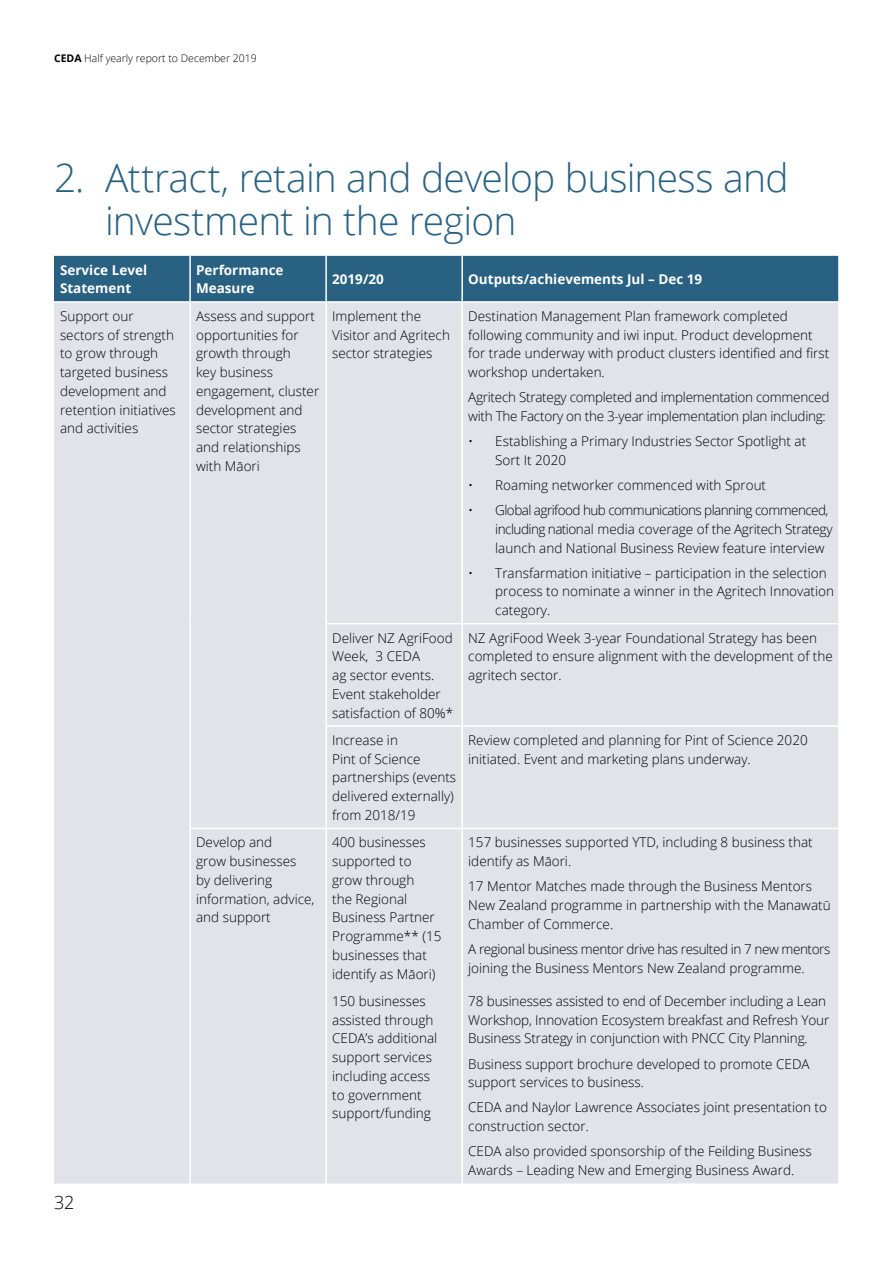
<style>
.page{position:relative;width:893px;height:1263px;background:#fff}
.page>*{position:absolute;margin:0;border:0;box-sizing:border-box;transform-origin:0 0}
.t1{font:300 39px/43.5px "Open Sans";letter-spacing:-.02em;color:#296183}
.t2{font:300 18px "Open Sans";color:#000}
.t3{font:300 13.5px/18.8px "Open Sans";color:#000}
.t4{font:300 13.5px/18.8px "Open Sans";letter-spacing:-.02em;color:#000}
.t5{font:300 13.5px/18.8px "Open Sans";letter-spacing:-.03em;color:#000}
.t6{font:700 13.5px/18.8px "Open Sans";color:#fff}
.t7{font:300 10.5px "Open Sans";color:#000}
.s1{font-weight:700}
</style>
<div class="page">
<div style="left:54px;top:256px;width:784px;height:45px;background:#296183"></div>
<div style="left:54px;top:303px;width:784px;height:880px;background:#e1e3e9"></div>
<hr style="left:189px;top:256px;width:2px;height:45px;background:#fff">
<hr style="left:325px;top:256px;width:2px;height:45px;background:#fff">
<hr style="left:461px;top:256px;width:2px;height:45px;background:#fff">
<hr style="left:189px;top:303px;width:2px;height:321px;background:#fff">
<hr style="left:325px;top:303px;width:2px;height:320px;background:#fff">
<hr style="left:461px;top:303px;width:2px;height:320px;background:#fff">
<hr style="left:189px;top:624px;width:2px;height:102px;background:#fff">
<hr style="left:325px;top:623px;width:137px;height:1px;background:#fff">
<hr style="left:325px;top:624px;width:2px;height:101px;background:#fff">
<hr style="left:462px;top:623px;width:376px;height:1px;background:#fff">
<hr style="left:461px;top:624px;width:2px;height:101px;background:#fff">
<hr style="left:189px;top:726px;width:2px;height:102px;background:#fff">
<hr style="left:325px;top:727px;width:2px;height:101px;background:#fff">
<hr style="left:461px;top:727px;width:2px;height:101px;background:#fff">
<hr style="left:189px;top:829px;width:2px;height:158px;background:#fff">
<hr style="left:325px;top:829px;width:2px;height:158px;background:#fff">
<hr style="left:461px;top:829px;width:2px;height:158px;background:#fff">
<hr style="left:189px;top:987px;width:2px;height:196px;background:#fff">
<hr style="left:325px;top:987px;width:2px;height:196px;background:#fff">
<hr style="left:461px;top:987px;width:2px;height:196px;background:#fff">
<hr style="left:325px;top:725px;width:137px;height:2px;background:#fff">
<hr style="left:462px;top:725px;width:376px;height:2px;background:#fff">
<hr style="left:189px;top:828px;width:137px;height:1px;background:#fff">
<hr style="left:326px;top:828px;width:136px;height:1px;background:#fff">
<hr style="left:462px;top:828px;width:376px;height:1px;background:#fff">
<p class="t7" style="left:54px;top:51px;width:204px"><span class="s1">CEDA</span> Half yearly report to December 2019</p>
<h1 class="t1" style="left:105px;top:155px;width:685px;text-indent:-51px">2. Attract, retain and develop business and investment in the region</h1>
<p class="t6" style="left:60px;top:260px;width:89px">Service Level<br>Statement</p>
<p class="t6" style="left:196px;top:260px;width:89px">Performance<br>Measure</p>
<p class="t6" style="left:332px;top:269px;width:53px">2019/20</p>
<p class="t6" style="left:468px;top:269px;width:235px">Outputs/achievements Jul – Dec 19</p>
<p class="t3" style="left:60px;top:306px;width:117px">Support our sectors of strength to grow through targeted business development and retention initiatives and activities</p>
<p class="t3" style="left:196px;top:306px;width:125px">Assess and support opportunities for growth through<br>key business engagement, cluster development and sector strategies and relationships with Māori</p>
<p class="t3" style="left:332px;top:306px;width:119px">Implement the<br>Visitor and Agritech sector strategies</p>
<p class="t3" style="left:468px;top:306px;width:362px">Destination Management Plan framework completed following community and iwi input. Product development for trade underway with product clusters identified and first workshop undertaken.</p>
<p class="t4" style="left:468px;top:388px;width:363px">Agritech Strategy completed and implementation commenced with The Factory on the 3-year implementation plan including:</p>
<p class="t3" style="left:495px;top:431px;width:313px;text-indent:-27px">• Establishing a Primary Industries Sector Spotlight at<br>Sort It 2020</p>
<p class="t3" style="left:468px;top:475px;width:299px">• Roaming networker commenced with Sprout</p>
<p class="t4" style="left:495px;top:500px;width:339px;text-indent:-27px">• Global agrifood hub communications planning commenced, including national media coverage of the Agritech Strategy launch and National Business Review feature interview</p>
<p class="t3" style="left:495px;top:563px;width:340px;text-indent:-27px">• Transfarmation initiative – participation in the selection process to nominate a winner in the Agritech Innovation category.</p>
<p class="t3" style="left:332px;top:628px;width:123px">Deliver NZ AgriFood<br>Week, 3 CEDA<br>ag sector events.<br>Event stakeholder satisfaction of 80%*</p>
<p class="t3" style="left:468px;top:628px;width:366px">NZ AgriFood Week 3-year Foundational Strategy has been completed to ensure alignment with the development of the agritech sector.</p>
<p class="t3" style="left:332px;top:730px;width:126px">Increase in<br>Pint of Science partnerships (events delivered externally) from 2018/19</p>
<p class="t3" style="left:468px;top:730px;width:341px">Review completed and planning for Pint of Science 2020 initiated. Event and marketing plans underway.</p>
<p class="t3" style="left:196px;top:833px;width:120px">Develop and<br>grow businesses<br>by delivering information, advice, and support</p>
<p class="t3" style="left:332px;top:833px;width:111px">400 businesses supported to grow through<br>the Regional<br>Business Partner<br>Programme** (15 businesses that identify as Māori)</p>
<p class="t3" style="left:468px;top:833px;width:346px">157 businesses supported YTD, including 8 business that identify as Māori.</p>
<p class="t3" style="left:468px;top:876px;width:364px">17 Mentor Matches made through the Business Mentors<br>New Zealand programme in partnership with the Manawatū<br>Chamber of Commerce.</p>
<p class="t5" style="left:468px;top:939px;width:364px">A regional business mentor drive has resulted in 7 new mentors joining the Business Mentors New Zealand programme.</p>
<h2 class="t2" style="left:54px;top:1190px;width:22px">32</h2>
<p class="t3" style="left:332px;top:991px;width:107px">150 businesses assisted through<br>CEDA’s additional support services including access to government support/funding</p>
<p class="t3" style="left:468px;top:991px;width:363px">78 businesses assisted to end of December including a Lean<br>Workshop, Innovation Ecosystem breakfast and Refresh Your<br>Business Strategy in conjunction with PNCC City Planning.</p>
<p class="t3" style="left:468px;top:1054px;width:343px">Business support brochure developed to promote CEDA support services to business.</p>
<p class="t3" style="left:468px;top:1098px;width:360px">CEDA and Naylor Lawrence Associates joint presentation to construction sector.</p>
<p class="t3" style="left:468px;top:1142px;width:345px">CEDA also provided sponsorship of the Feilding Business<br>Awards – Leading New and Emerging Business Award.</p>
</div>
